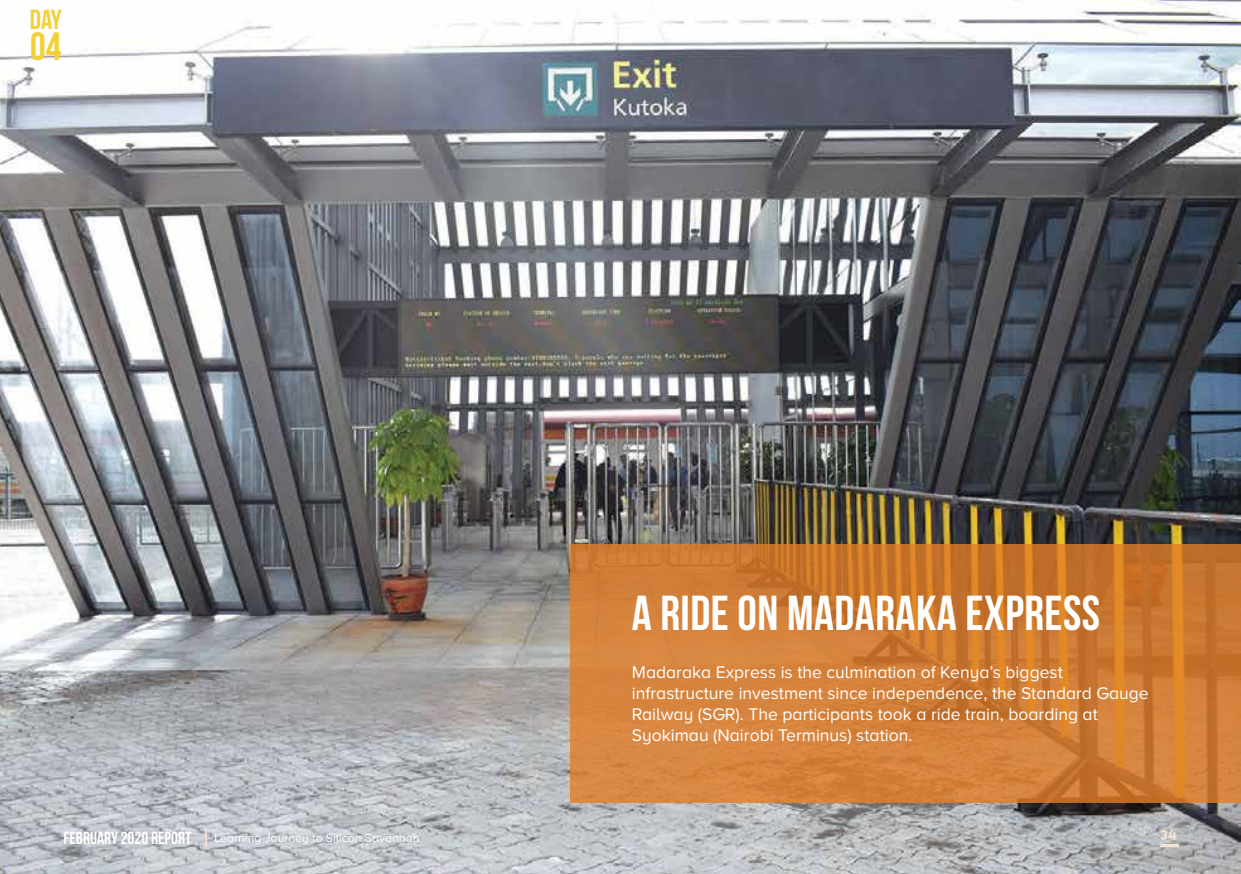
<style>
.page{position:relative;width:1241px;height:874px;background:#fff}
.page>*{position:absolute;margin:0;border:0;box-sizing:border-box;transform-origin:0 0}
.t1{font:49px "Bebas Neue";letter-spacing:.01em;color:#fff}
.t2{font:39.38px "Bebas Neue";color:#f2d136}
.t3{font:27.65px "Bebas Neue";color:#f2d136}
.t4{font:17.5px/21px "Proxima Nova A";color:#fff}
.t5{font:17.5px "Bebas Neue";color:#fff}
.t6{font:13.12px "Lemon Milk";color:#f4e2d1}
.t7{font:12.25px "Proxima Nova A";color:#fff}
</style>
<div class="page">
<img style="left:0;top:0;width:1240px;height:873px">
<svg style="left:570px;top:544px;width:670px;height:258px"></svg>
<hr style="left:1160px;top:843px;width:18px;height:3px;background:#f4e2d1">
<svg style="left:205px;top:829px;width:2px;height:18px"></svg>
<h3 class="t3" style="left:30px;top:4px;width:34px">DAY</h3>
<h2 class="t2" style="left:30px;top:25px;width:33px">04</h2>
<h1 class="t1" style="left:631px;top:586px;width:470px">A RIDE ON MADARAKA EXPRESS</h1>
<p class="t4" style="left:631px;top:661px;width:518px">Madaraka Express is the culmination of Kenya’s biggest infrastructure investment since independence, the Standard Gauge Railway (SGR). The participants took a ride train, boarding at Syokimau (Nairobi Terminus) station.</p>
<p class="t5" style="left:63px;top:828px;width:129px">FEBRUARY 2020 REPORT</p>
<p class="t7" style="left:214px;top:830px;width:206px">Learning Journey to Silicon Savannah</p>
<p class="t6" style="left:1160px;top:827px;width:19px">34</p>
</div>
